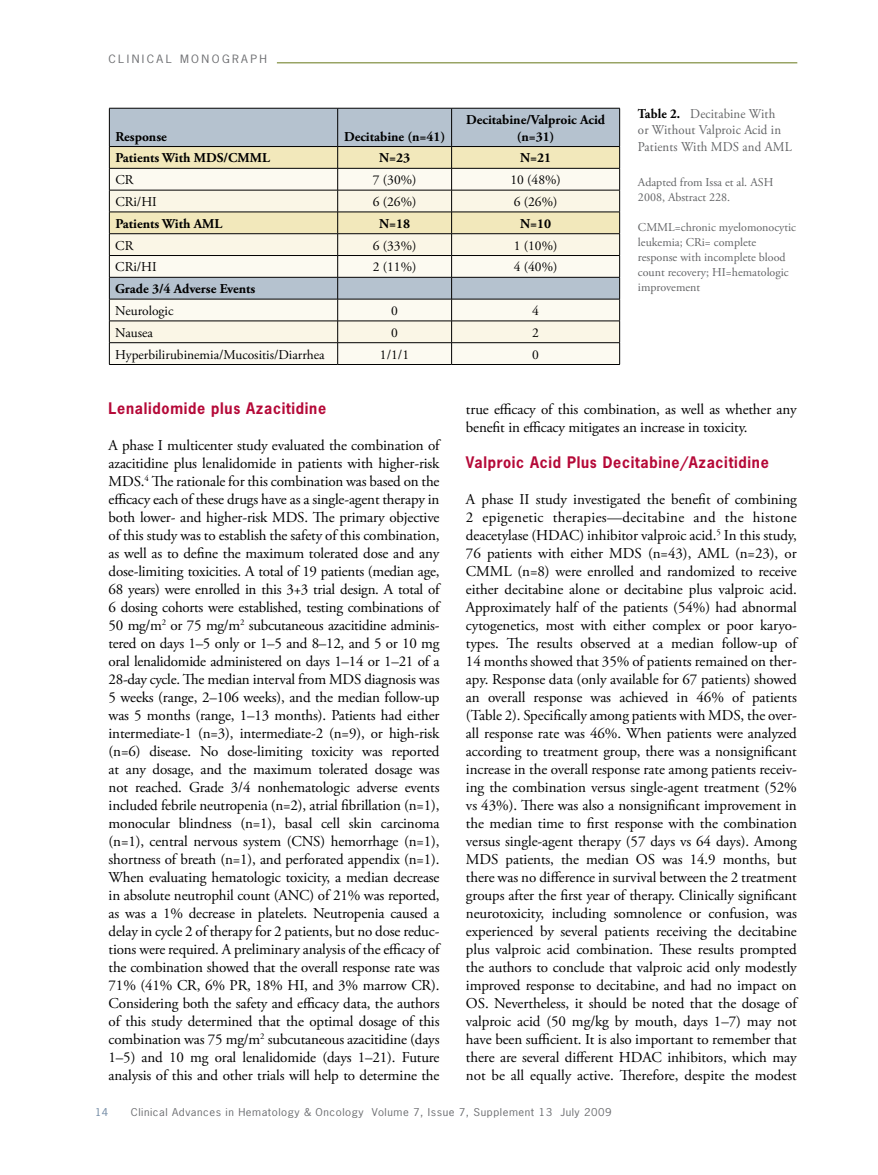
<style>
.page{position:relative;width:878px;height:1175px;background:#fff}
.page>*{position:absolute;margin:0;border:0;box-sizing:border-box;transform-origin:0 0}
.t1{font:15px/18px "Adobe Garamond Pro";letter-spacing:-.01em;color:#000;text-align:justify}
.t2{font:700 15px "News Gothic Std";letter-spacing:.05em;color:#b50938;scale:.95 1}
.t3{font:13.5px "Adobe Garamond Pro";color:#000}
.t4{font:700 13.5px/16.5px "Adobe Garamond Pro";color:#000;text-align:center}
.t5{font:13.5px/16.5px "Adobe Garamond Pro";letter-spacing:.01em;color:#636466;scale:.95 1}
.t6{font:12px/15px "Adobe Garamond Pro";color:#636466}
.t7{font:10.8px "News Gothic Std";color:#6d6e71;scale:1.11 1}
.t8{font:10.2px "News Gothic Std";letter-spacing:.05em;color:#6d6e71;scale:1.11 1}
.t9{font:10.2px "News Gothic Std";color:#738ba5;scale:1.11 1}
.s1{font-weight:700;color:#000}
</style>
<div class="page">
<hr style="left:277px;top:63px;width:520px;height:1px;background:#677718">
<div style="left:110px;top:109px;width:509px;height:37px;background:#b5c2cf"></div>
<svg style="left:110px;top:147px;width:509px;height:21px;background:#efe5b9"></svg>
<div style="left:110px;top:169px;width:509px;height:195px;background:#fcfaf1"></div>
<svg style="left:110px;top:191px;width:509px;height:151px"></svg>
<hr style="left:109px;top:108px;width:229px;height:1px;background:#000">
<hr style="left:109px;top:108px;width:1px;height:38px;background:#000">
<hr style="left:338px;top:108px;width:113px;height:1px;background:#000">
<hr style="left:337px;top:108px;width:1px;height:38px;background:#000">
<hr style="left:451px;top:108px;width:168px;height:1px;background:#000">
<hr style="left:451px;top:108px;width:1px;height:38px;background:#000">
<hr style="left:619px;top:108px;width:1px;height:38px;background:#000">
<hr style="left:109px;top:146px;width:229px;height:1px;background:#000">
<hr style="left:338px;top:146px;width:113px;height:1px;background:#000">
<hr style="left:451px;top:146px;width:168px;height:1px;background:#000">
<hr style="left:109px;top:168px;width:229px;height:1px;background:#000">
<hr style="left:338px;top:168px;width:113px;height:1px;background:#000">
<hr style="left:451px;top:168px;width:168px;height:1px;background:#000">
<hr style="left:109px;top:190px;width:229px;height:1px;background:#000">
<hr style="left:338px;top:190px;width:113px;height:1px;background:#000">
<hr style="left:451px;top:190px;width:168px;height:1px;background:#000">
<hr style="left:109px;top:212px;width:229px;height:1px;background:#000">
<hr style="left:338px;top:212px;width:113px;height:1px;background:#000">
<hr style="left:451px;top:212px;width:168px;height:1px;background:#000">
<hr style="left:109px;top:233px;width:229px;height:1px;background:#000">
<hr style="left:338px;top:233px;width:113px;height:1px;background:#000">
<hr style="left:451px;top:233px;width:168px;height:1px;background:#000">
<hr style="left:109px;top:255px;width:229px;height:1px;background:#000">
<hr style="left:338px;top:255px;width:113px;height:1px;background:#000">
<hr style="left:451px;top:255px;width:168px;height:1px;background:#000">
<hr style="left:109px;top:277px;width:229px;height:1px;background:#000">
<hr style="left:338px;top:277px;width:113px;height:1px;background:#000">
<hr style="left:451px;top:277px;width:168px;height:1px;background:#000">
<hr style="left:109px;top:299px;width:229px;height:1px;background:#000">
<hr style="left:338px;top:299px;width:113px;height:1px;background:#000">
<hr style="left:451px;top:299px;width:168px;height:1px;background:#000">
<hr style="left:109px;top:321px;width:229px;height:1px;background:#000">
<hr style="left:338px;top:321px;width:113px;height:1px;background:#000">
<hr style="left:451px;top:321px;width:168px;height:1px;background:#000">
<hr style="left:109px;top:342px;width:229px;height:1px;background:#000">
<svg style="left:109px;top:147px;width:1px;height:217px"></svg>
<hr style="left:338px;top:342px;width:113px;height:1px;background:#000">
<svg style="left:337px;top:147px;width:1px;height:217px"></svg>
<hr style="left:451px;top:342px;width:168px;height:1px;background:#000">
<svg style="left:451px;top:147px;width:1px;height:217px"></svg>
<svg style="left:619px;top:147px;width:1px;height:217px"></svg>
<hr style="left:109px;top:364px;width:229px;height:1px;background:#000">
<hr style="left:338px;top:364px;width:113px;height:1px;background:#000">
<hr style="left:451px;top:364px;width:168px;height:1px;background:#000">
<p class="t7" style="left:108px;top:52px;width:38px">clinica</p>
<p class="t7" style="left:166px;top:52px;width:77px">l mo nograph</p>
<p class="t4" style="left:115px;top:128px;width:53px">Response</p>
<p class="t4" style="left:344px;top:128px;width:103px">Decitabine (n=41)</p>
<p class="t4" style="left:466px;top:112px;width:140px">Decitabine/Valproic Acid (n=31)</p>
<p class="t4" style="left:115px;top:150px;width:156px">Patients With MDS/CMML</p>
<p class="t4" style="left:379px;top:150px;width:33px">N=23</p>
<p class="t4" style="left:520px;top:150px;width:33px">N=21</p>
<p class="t3" style="left:115px;top:172px;width:20px">CR</p>
<p class="t3" style="left:373px;top:172px;width:45px">7 (30%)</p>
<p class="t3" style="left:510px;top:172px;width:52px">10 (48%)</p>
<p class="t3" style="left:115px;top:193px;width:43px">CRi/HI</p>
<p class="t3" style="left:373px;top:193px;width:45px">6 (26%)</p>
<p class="t3" style="left:513px;top:193px;width:45px">6 (26%)</p>
<p class="t4" style="left:115px;top:215px;width:108px">Patients With AML</p>
<p class="t4" style="left:379px;top:215px;width:33px">N=18</p>
<p class="t4" style="left:520px;top:215px;width:33px">N=10</p>
<p class="t3" style="left:115px;top:237px;width:20px">CR</p>
<p class="t3" style="left:373px;top:237px;width:45px">6 (33%)</p>
<p class="t3" style="left:513px;top:237px;width:45px">1 (10%)</p>
<p class="t3" style="left:115px;top:259px;width:43px">CRi/HI</p>
<p class="t3" style="left:373px;top:259px;width:45px">2 (11%)</p>
<p class="t3" style="left:513px;top:259px;width:45px">4 (40%)</p>
<p class="t4" style="left:115px;top:281px;width:142px">Grade 3/4 Adverse Events</p>
<p class="t3" style="left:115px;top:302px;width:60px">Neurologic</p>
<p class="t3" style="left:391px;top:302px;width:8px">0</p>
<p class="t3" style="left:532px;top:302px;width:8px">4</p>
<p class="t3" style="left:115px;top:324px;width:39px">Nausea</p>
<p class="t3" style="left:391px;top:324px;width:8px">0</p>
<p class="t3" style="left:532px;top:324px;width:8px">2</p>
<p class="t3" style="left:115px;top:346px;width:211px">Hyperbilirubinemia/Mucositis/Diarrhea</p>
<p class="t3" style="left:380px;top:346px;width:31px">1/1/1</p>
<p class="t3" style="left:532px;top:346px;width:8px">0</p>
<p class="t5" style="left:638px;top:106px;width:163px"><span class="s1">Table 2.</span> Decitabine With<br>or Without Valproic Acid in<br>Patients With MDS and AML</p>
<p class="t6" style="left:638px;top:175px;width:137px">Adapted from Issa et al. ASH<br>2008, Abstract 228.</p>
<p class="t6" style="left:638px;top:220px;width:159px">CMML=chronic myelomonocytic leukemia; CRi= complete response with incomplete blood count recovery; HI=hematologic improvement</p>
<p class="t2" style="left:109px;top:398px;width:230px">Lenalidomide plus Azacitidine</p>
<p class="t1" style="left:109px;top:437px;width:332px">A phase I multicenter study evaluated the combination of azacitidine plus lenalidomide in patients with higher-risk MDS.<sup>4</sup> The rationale for this combination was based on the efficacy each of these drugs have as a single-agent therapy in both lower- and higher-risk MDS. The primary objective of this study was to establish the safety of this combination, as well as to define the maximum tolerated dose and any dose-limiting toxicities. A total of 19 patients (median age, 68 years) were enrolled in this 3+3 trial design. A total of 6 dosing cohorts were established, testing combinations of 50 mg/m<sup>2</sup> or 75 mg/m<sup>2</sup> subcutaneous azacitidine adminis&shy;tered on days 1–5 only or 1–5 and 8–12, and 5 or 10 mg oral lenalidomide administered on days 1–14 or 1–21 of a 28-day cycle. The median interval from MDS diagnosis was 5 weeks (range, 2–106 weeks), and the median follow-up was 5 months (range, 1–13 months). Patients had either intermediate-1 (n=3), intermediate-2 (n=9), or high-risk (n=6) disease. No dose-limiting toxicity was reported at any dosage, and the maximum tolerated dosage was not reached. Grade 3/4 nonhematologic adverse events included febrile neutropenia (n=2), atrial fibrillation (n=1), monocular blindness (n=1), basal cell skin carcinoma (n=1), central nervous system (CNS) hemorrhage (n=1), shortness of breath (n=1), and perforated appendix (n=1).<br>When evaluating hematologic toxicity, a median decrease in absolute neutrophil count (ANC) of 21% was reported, as was a 1% decrease in platelets. Neutropenia caused a delay in cycle 2 of therapy for 2 patients, but no dose reduc&shy;tions were required. A preliminary analysis of the efficacy of the combination showed that the overall response rate was 71% (41% CR, 6% PR, 18% HI, and 3% marrow CR).<br>Considering both the safety and efficacy data, the authors of this study determined that the optimal dosage of this combination was 75 mg/m<sup>2</sup> subcutaneous azacitidine (days 1–5) and 10 mg oral lenalidomide (days 1–21). Future analysis of this and other trials will help to determine the</p>
<p class="t1" style="left:466px;top:401px;width:332px">true efficacy of this combination, as well as whether any benefit in efficacy mitigates an increase in toxicity.</p>
<p class="t2" style="left:466px;top:452px;width:320px">Valproic Acid Plus Decitabine/Azacitidine</p>
<p class="t1" style="left:466px;top:491px;width:332px">A phase II study investigated the benefit of combining 2 epigenetic therapies—decitabine and the histone deacetylase (HDAC) inhibitor valproic acid.<sup>5</sup> In this study, 76 patients with either MDS (n=43), AML (n=23), or CMML (n=8) were enrolled and randomized to receive either decitabine alone or decitabine plus valproic acid.<br>Approximately half of the patients (54%) had abnormal cytogenetics, most with either complex or poor karyo&shy;types. The results observed at a median follow-up of 14 months showed that 35% of patients remained on ther&shy;apy. Response data (only available for 67 patients) showed an overall response was achieved in 46% of patients (Table 2). Specifically among patients with MDS, the over&shy;all response rate was 46%. When patients were analyzed according to treatment group, there was a nonsignificant increase in the overall response rate among patients receiv&shy;ing the combination versus single-agent treatment (52% vs 43%). There was also a nonsignificant improvement in the median time to first response with the combination versus single-agent therapy (57 days vs 64 days). Among MDS patients, the median OS was 14.9 months, but there was no difference in survival between the 2 treatment groups after the first year of therapy. Clinically significant neurotoxicity, including somnolence or confusion, was experienced by several patients receiving the decitabine plus valproic acid combination. These results prompted the authors to conclude that valproic acid only modestly improved response to decitabine, and had no impact on OS. Nevertheless, it should be noted that the dosage of valproic acid (50 mg/kg by mouth, days 1–7) may not have been sufficient. It is also important to remember that there are several different HDAC inhibitors, which may not be all equally active. Therefore, despite the modest</p>
<p class="t9" style="left:95px;top:1105px;width:13px">14</p>
<p class="t8" style="left:131px;top:1105px;width:435px">Clinical Advances in Hematology &amp; Oncology Volume 7, Issue 7, Supplement 13 July 2009</p>
</div>
